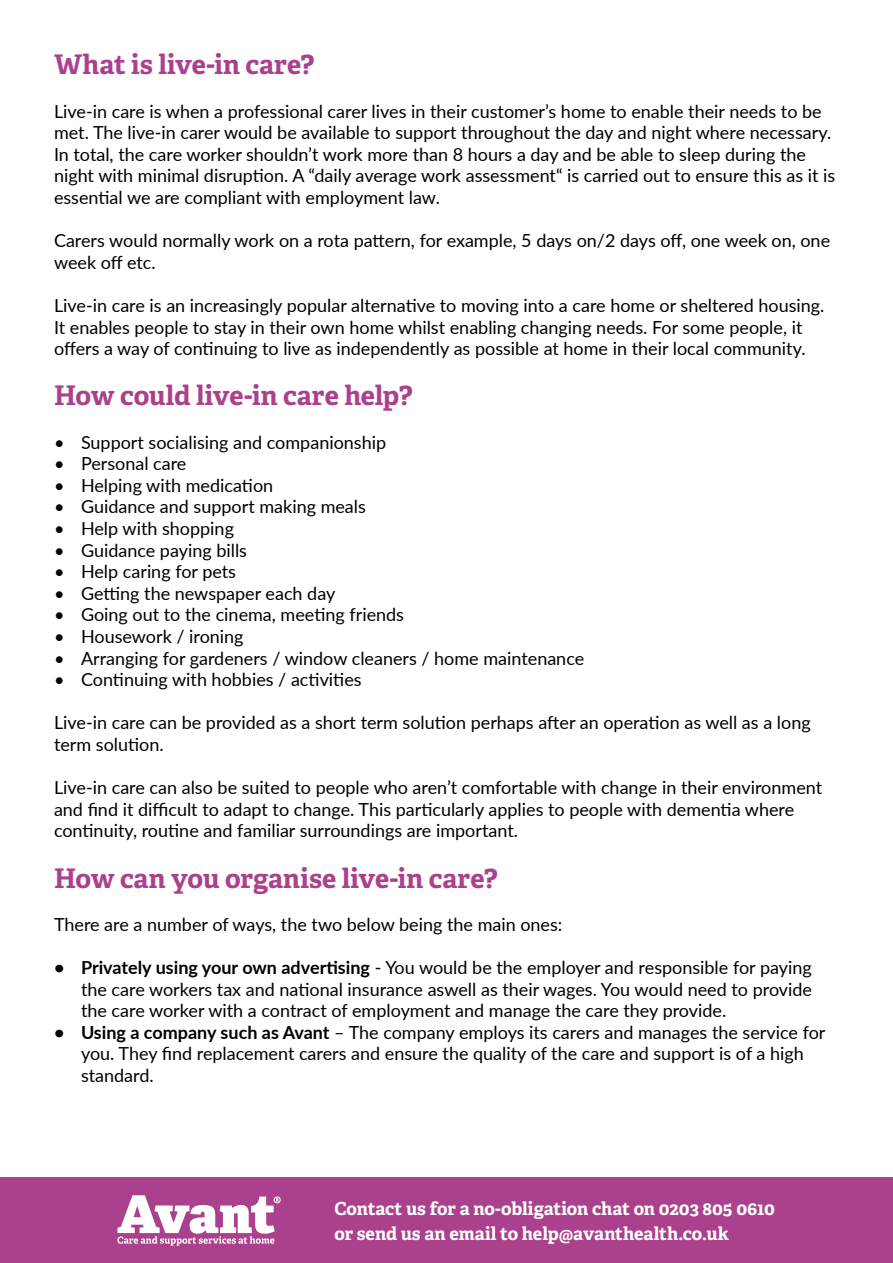
<style>
.page{position:relative;width:893px;height:1263px;background:#fff}
.page>*{position:absolute;margin:0;border:0;box-sizing:border-box;transform-origin:0 0}
.t1{font:700 27px "Adelle Basic";letter-spacing:-.005em;color:#ab418d}
.t2{font:18px/21.6px "Lato";color:#000}
.t3{font:700 18px/25.5px "Adelle Basic";letter-spacing:-.005em;color:#fff}
.s1{font-weight:700}
</style>
<div class="page">
<div style="left:0;top:1178px;width:893px;height:85px;background:#ab418d"></div>
<svg style="left:117px;top:1195px;width:164px;height:50px"></svg>
<hr style="left:892px;top:132px;width:1px;height:1131px;background:#72c3b4">
<h1 class="t1" style="left:54px;top:48px;width:262px">What is live-in care?</h1>
<p class="t2" style="left:54px;top:99px;width:783px">Live-in care is when a professional carer lives in their customer’s home to enable their needs to be met. The live-in carer would be available to support throughout the day and night where necessary.<br>In total, the care worker shouldn’t work more than 8 hours a day and be able to sleep during the night with minimal disruption. A “daily average work assessment“ is carried out to ensure this as it is essential we are compliant with employment law.</p>
<p class="t2" style="left:54px;top:229px;width:778px">Carers would normally work on a rota pattern, for example, 5 days on/2 days off, one week on, one week off etc.</p>
<p class="t2" style="left:54px;top:294px;width:772px">Live-in care is an increasingly popular alternative to moving into a care home or sheltered housing.<br>It enables people to stay in their own home whilst enabling changing needs. For some people, it offers a way of continuing to live as independently as possible at home in their local community.</p>
<h1 class="t1" style="left:54px;top:378px;width:360px">How could live-in care help?</h1>
<p class="t2" style="left:54px;top:430px;width:334px">• Support socialising and companionship</p>
<p class="t2" style="left:54px;top:452px;width:134px">• Personal care</p>
<p class="t2" style="left:54px;top:474px;width:221px">• Helping with medication</p>
<p class="t2" style="left:54px;top:495px;width:313px">• Guidance and support making meals</p>
<p class="t2" style="left:54px;top:517px;width:182px">• Help with shopping</p>
<p class="t2" style="left:54px;top:538px;width:195px">• Guidance paying bills</p>
<p class="t2" style="left:54px;top:560px;width:184px">• Help caring for pets</p>
<p class="t2" style="left:54px;top:582px;width:283px">• Getting the newspaper each day</p>
<p class="t2" style="left:54px;top:603px;width:352px">• Going out to the cinema, meeting friends</p>
<p class="t2" style="left:54px;top:625px;width:191px">• Housework / ironing</p>
<p class="t2" style="left:54px;top:646px;width:532px">• Arranging for gardeners / window cleaners / home maintenance</p>
<p class="t2" style="left:54px;top:668px;width:309px">• Continuing with hobbies / activities</p>
<p class="t2" style="left:54px;top:711px;width:758px">Live-in care can be provided as a short term solution perhaps after an operation as well as a long term solution.</p>
<p class="t2" style="left:54px;top:776px;width:770px">Live-in care can also be suited to people who aren’t comfortable with change in their environment and find it difficult to adapt to change. This particularly applies to people with dementia where continuity, routine and familiar surroundings are important.</p>
<h1 class="t1" style="left:54px;top:861px;width:445px">How can you organise live-in care?</h1>
<p class="t2" style="left:54px;top:912px;width:510px">There are a number of ways, the two below being the main ones:</p>
<p class="t2" style="left:81px;top:956px;width:733px;text-align:justify;text-indent:-27px"><span class="s1">• Privately using your own advertising</span> - You would be the employer and responsible for paying the care workers tax and national insurance aswell as their wages. You would need to provide the care worker with a contract of employment and manage the care they provide.</p>
<p class="t2" style="left:81px;top:1020px;width:746px;text-indent:-27px"><span class="s1">• Using a company such as Avant</span> – The company employs its carers and manages the service for you. They find replacement carers and ensure the quality of the care and support is of a high standard.</p>
<p class="t3" style="left:334px;top:1195px;width:442px">Contact us for a no-obligation chat on 0203 805 0610 or send us an email to help@avanthealth.co.uk</p>
</div>
